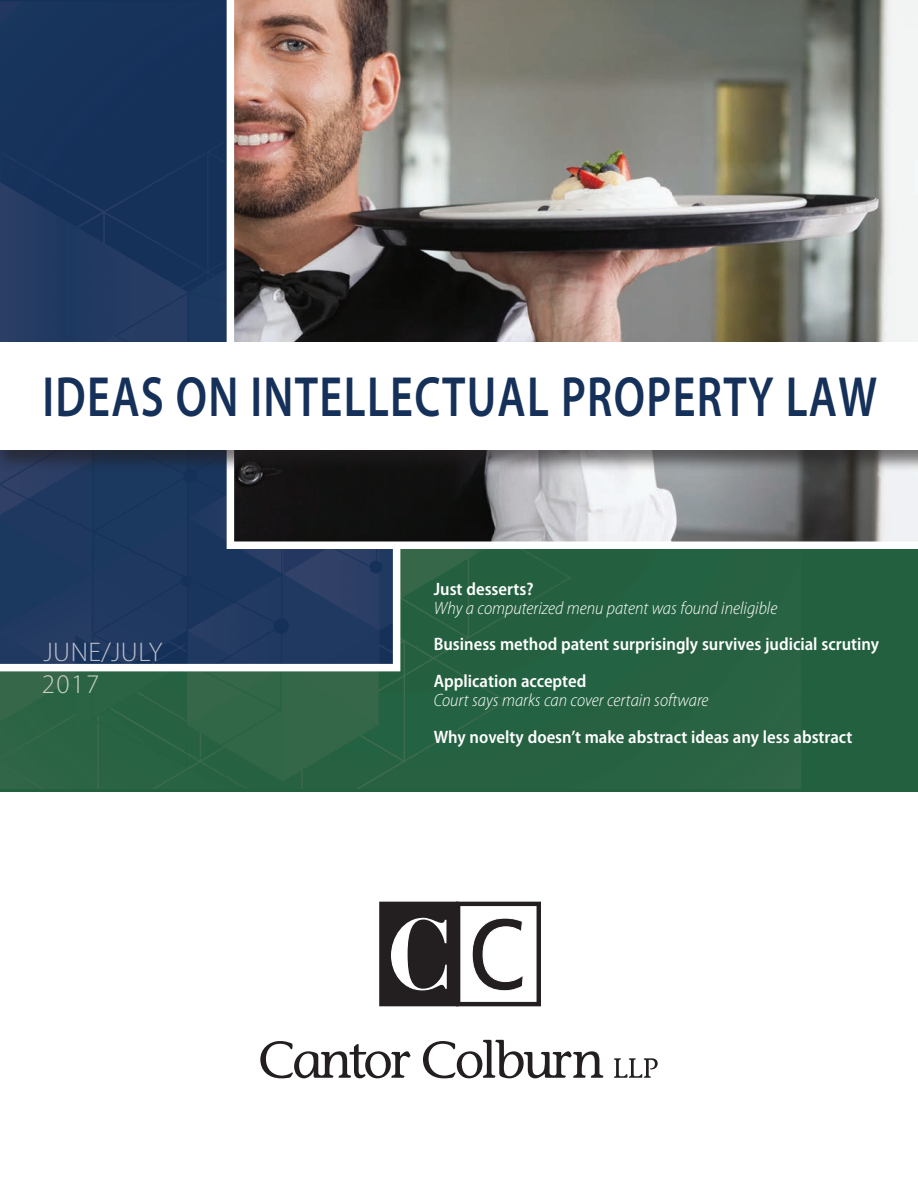
<style>
.page{position:relative;width:918px;height:1188px;background:#fff}
.page>*{position:absolute;margin:0;border:0;box-sizing:border-box;transform-origin:0 0}
.t1{font:600 57px "Myriad Pro";letter-spacing:.03em;color:#153059;scale:.78 1}
.t2{font:300 27px "Myriad Pro";letter-spacing:.02em;color:#bcbecc}
.t3{font:300 27px "Myriad Pro";color:#c8d0c6}
.t4{font:600 semi-condensed 18px/36.8px "Myriad Pro";color:#fff}
.t5{font:italic 300 semi-condensed 18px "Myriad Pro";color:#fff}
</style>
<div class="page">
<div style="left:0;top:546px;width:918px;height:246px;background:#23603f"></div>
<img style="left:0;top:549px;width:801px;height:239px">
<svg style="left:0;top:0;width:400px;height:671px;background:#223b62"></svg>
<img style="left:227px;top:0;width:691px;height:549px">
<div style="left:0;top:341px;width:918px;height:131px;background:#231f20;opacity:.6"></div>
<div style="left:0;top:342px;width:918px;height:108px;background:#fff"></div>
<svg style="left:260px;top:1041px;width:151px;height:37px"></svg>
<svg style="left:423px;top:1040px;width:180px;height:38px"></svg>
<svg style="left:614px;top:1058px;width:44px;height:20px"></svg>
<svg style="left:379px;top:902px;width:162px;height:104px"></svg>
<h1 class="t1" style="left:42px;top:360px;width:1072px">IDEAS ON INTELLECTUAL PROPERTY LAW</h1>
<h2 class="t2" style="left:43px;top:637px;width:121px">JUNE/JULY</h2>
<h2 class="t3" style="left:42px;top:670px;width:59px">2017</h2>
<p class="t4" style="left:434px;top:571px;width:101px">Just desserts?</p>
<p class="t5" style="left:434px;top:598px;width:345px">Why a computerized menu patent was found ineligible</p>
<p class="t4" style="left:434px;top:626px;width:447px">Business method patent surprisingly survives judicial scrutiny<br>Application accepted</p>
<p class="t5" style="left:434px;top:690px;width:276px">Court says marks can cover certain software</p>
<p class="t4" style="left:434px;top:719px;width:420px">Why novelty doesn’t make abstract ideas any less abstract</p>
</div>
